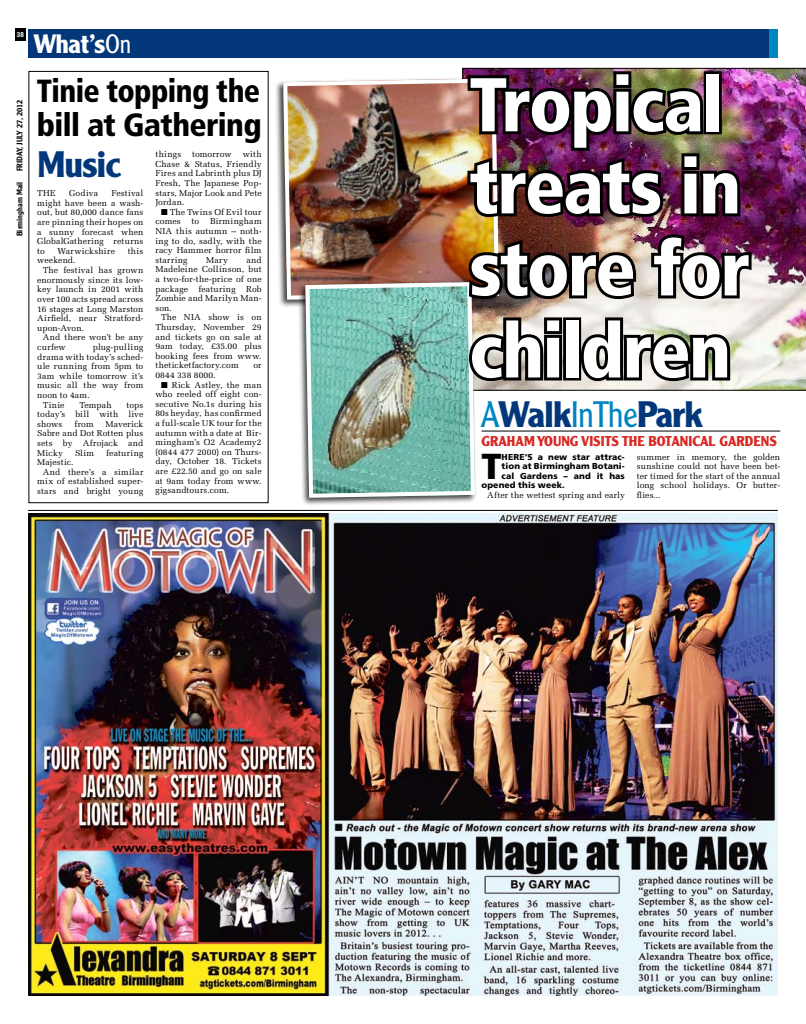
<style>
.page{position:relative;width:806px;height:1024px;background:#fff}
.page>*{position:absolute;margin:0;border:0;box-sizing:border-box;transform-origin:0 0}
.t1{font:900 condensed 76px/82px "Frutiger LT Std";letter-spacing:-.03em;color:#fff}
.t2{font:900 36.1px "Frutiger LT Std";color:#000}
.t3{font:700 36px "Clearface Gothic LT Std";letter-spacing:-.02em;color:#02387a}
.t4{font:900 condensed 32px/34px "Frutiger LT Std";letter-spacing:-.02em;color:#000;scale:.95 1}
.t5{font:700 26px "Clearface Gothic LT Std";color:#fff}
.t6{font:700 14px "Clearface Gothic LT Std";color:#d92722}
.t7{font:8.6px/9.6px "Melior LT Std";letter-spacing:.015em;color:#000;text-align:justify}
.t8{font:900 8.6px "Frutiger LT Std";letter-spacing:.015em;color:#000}
.t9{font:8.6px "Melior LT Std";letter-spacing:.035em;color:#000}
.t10{font:500 8px "Clearface Gothic LT Std";color:#000}
.t11{font:700 condensed 7px "Helvetica Neue LT Std";color:#fff}
.s1{font-weight:300}
.s2{font-weight:300;color:#0085c0}
</style>
<div class="page">
<div style="left:15px;top:28px;width:11px;height:13px;background:#000"></div>
<div style="left:28px;top:30px;width:749px;height:28px;background:#02387a"></div>
<img style="left:462px;top:68px;width:343px;height:322px">
<div style="left:274px;top:76px;width:227px;height:232px;background:#000;opacity:.75"></div>
<img style="left:283px;top:78px;width:210px;height:221px">
<div style="left:283px;top:78px;width:215px;height:221px;border:4px solid #fff;border-radius:4px"></div>
<div style="left:296px;top:279px;width:181px;height:227px;background:#000;opacity:.75"></div>
<img style="left:303px;top:280px;width:173px;height:219px">
<div style="left:768px;top:30px;width:9px;height:28px;background:#0085c0"></div>
<img style="left:28px;top:513px;width:749px;height:482px">
<hr style="left:481px;top:430px;width:298px;height:1px;background:#000">
<div style="left:28px;top:71px;width:240px;height:432px;border:1px solid #000"></div>
<img style="left:464px;top:68px;width:278px;height:152px">
<img style="left:465px;top:236px;width:173px;height:66px">
<img style="left:647px;top:231px;width:107px;height:71px">
<svg style="left:465px;top:314px;width:99px;height:70px;background:#716e67"></svg>
<div style="left:562px;top:317px;width:18px;height:63px;border:6px solid #000"></div>
<svg style="left:577px;top:314px;width:155px;height:70px"></svg>
<hr style="left:28px;top:510px;width:749px;height:1px;background:#000">
<p class="t11" style="left:17px;top:31px;width:8px">38</p>
<h3 class="t5" style="left:33px;top:29px;width:99px">What’s<span class="s1">On</span></h3>
<h3 class="t4" style="left:37px;top:74px;width:238px">Tinie topping the bill at Gathering</h3>
<p class="t10" style="left:15px;top:171px;width:73px;rotate:-90deg">FRIDAY, JULY 27, 2012</p>
<p class="t7" style="left:155px;top:149px;width:108px;text-indent:87px">with Chase &amp; Status, Friendly Fires and Labrinth plus DJ Fresh, The Japanese Pop&shy;stars, Major Look and Pete Jordan.</p>
<p class="t7" style="left:155px;top:207px;width:108px;text-indent:6px">■ The Twins Of Evil tour comes</p>
<p class="t7" style="left:155px;top:149px;width:27px">things</p>
<p class="t7" style="left:192px;top:149px;width:41px">tomorrow</p>
<h3 class="t3" style="left:38px;top:144px;width:85px">Music</h3>
<p class="t10" style="left:15px;top:236px;width:56px;rotate:-90deg">Birmingham Mail</p>
<p class="t7" style="left:37px;top:188px;width:108px;text-indent:74px">Festival might have been a wash&shy;out, but 80,000 dance fans are pinning their hopes on a sunny forecast when GlobalGathering returns to</p>
<p class="t7" style="left:37px;top:188px;width:20px">THE</p>
<p class="t7" style="left:69px;top:188px;width:30px">Godiva</p>
<p class="t7" style="left:155px;top:217px;width:108px;text-indent:54px">Birmingham NIA this autumn – noth&shy;ing to do, sadly, with the racy Hammer horror film starring</p>
<p class="t7" style="left:191px;top:217px;width:9px">to</p>
<p class="t9" style="left:58px;top:246px;width:59px">Warwickshire</p>
<p class="t7" style="left:128px;top:246px;width:17px">this</p>
<p class="t7" style="left:37px;top:256px;width:40px">weekend.</p>
<p class="t7" style="left:43px;top:265px;width:102px">The festival has grown</p>
<p class="t7" style="left:37px;top:275px;width:108px">enormously since its low-</p>
<p class="t7" style="left:37px;top:284px;width:108px">key launch in 2001 with</p>
<p class="t7" style="left:37px;top:294px;width:108px">over 100 acts spread across</p>
<p class="t7" style="left:37px;top:304px;width:108px">16 stages at Long Marston</p>
<p class="t7" style="left:37px;top:313px;width:108px">Airfield, near Stratford-</p>
<p class="t7" style="left:37px;top:323px;width:48px">upon-Avon.</p>
<p class="t7" style="left:43px;top:332px;width:102px">And there won’t be any</p>
<p class="t7" style="left:37px;top:342px;width:30px">curfew</p>
<p class="t7" style="left:93px;top:342px;width:52px">plug-pulling</p>
<p class="t7" style="left:37px;top:352px;width:108px">drama with today’s sched-</p>
<p class="t7" style="left:37px;top:361px;width:108px">ule running from 5pm to</p>
<p class="t7" style="left:37px;top:371px;width:108px">3am while tomorrow it’s</p>
<p class="t7" style="left:37px;top:380px;width:108px">music all the way from</p>
<p class="t7" style="left:37px;top:390px;width:54px">noon to 4am.</p>
<p class="t7" style="left:43px;top:400px;width:23px">Tinie</p>
<p class="t7" style="left:79px;top:400px;width:34px">Tempah</p>
<p class="t7" style="left:155px;top:255px;width:108px;text-indent:91px">and Madeleine Collinson, but a two-for-the-price of one package featuring Rob Zombie and Marilyn Man&shy;son.</p>
<p class="t7" style="left:155px;top:313px;width:108px;text-indent:6px">The NIA show is on Thursday, November 29 and tickets go on sale at 9am today, £35.00 plus booking fees from www. theticketfactory.com</p>
<p class="t7" style="left:206px;top:255px;width:23px">Mary</p>
<p class="t7" style="left:253px;top:360px;width:10px">or</p>
<p class="t7" style="left:155px;top:370px;width:62px">0844 338 8000.</p>
<p class="t7" style="left:155px;top:380px;width:108px;text-indent:6px">■ Rick Astley, the man who reeled off eight con&shy;secutive No.1s during his 80s heyday, has confirmed a full-scale UK tour for the autumn with a date at Bir&shy;mingham’s O2 Academy2 (0844 477 2000) on Thurs&shy;day, October 18. Tickets are £22.50 and go on sale at 9am today from www. gigsandtours.com.</p>
<p class="t7" style="left:37px;top:400px;width:108px;text-indent:89px">tops today’s bill with live shows</p>
<p class="t7" style="left:37px;top:419px;width:108px;text-indent:68px">Maverick Sabre and Dot Rotten plus sets by Afrojack and Micky</p>
<p class="t7" style="left:74px;top:419px;width:21px">from</p>
<p class="t7" style="left:75px;top:448px;width:21px">Slim</p>
<p class="t7" style="left:106px;top:448px;width:39px">featuring</p>
<p class="t7" style="left:37px;top:457px;width:38px">Majestic.</p>
<p class="t7" style="left:43px;top:467px;width:102px">And there’s a similar</p>
<p class="t7" style="left:37px;top:476px;width:108px">mix of established super-</p>
<p class="t7" style="left:37px;top:486px;width:108px">stars and bright young</p>
<h1 class="t1" style="left:469px;top:64px;width:282px">Tropical treats in store for children</h1>
<h3 class="t3" style="left:481px;top:393px;width:222px"><span class="s2">A</span>Walk<span class="s2">InThe</span>Park</h3>
<h3 class="t6" style="left:481px;top:432px;width:297px">GRAHAM YOUNG VISITS THE BOTANICAL GARDENS</h3>
<h2 class="t2" style="left:481px;top:444px;width:22px">T</h2>
<p class="t8" style="left:501px;top:451px;width:125px">HERE’S a new star attrac-</p>
<p class="t8" style="left:501px;top:461px;width:125px">tion at Birmingham Botani-</p>
<p class="t8" style="left:501px;top:470px;width:125px">cal Gardens – and it has</p>
<p class="t8" style="left:481px;top:480px;width:85px">opened this week.</p>
<p class="t7" style="left:487px;top:490px;width:139px">After the wettest spring and early</p>
<p class="t7" style="left:636px;top:452px;width:145px">summer in memory, the golden sunshine could not have been bet&shy;ter timed for the start of the annual long school holidays. Or butter&shy;flies...</p>
</div>
